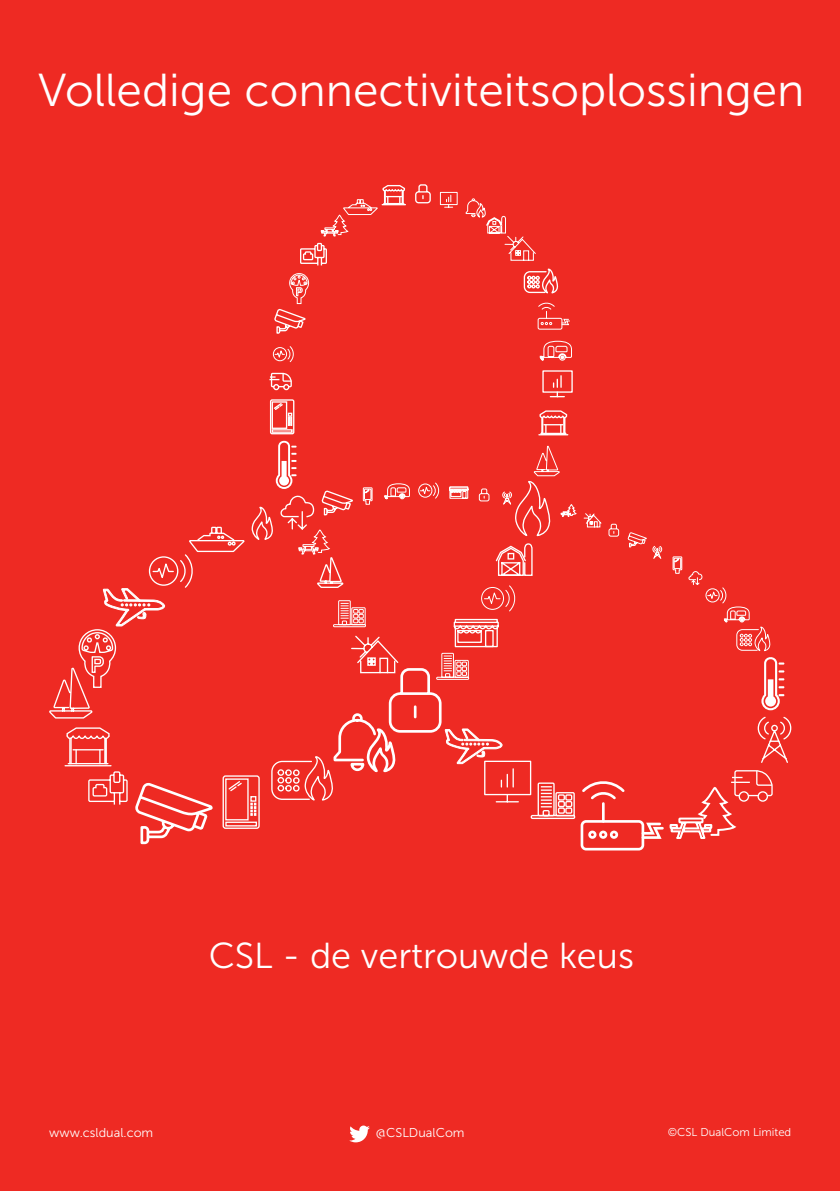
<style>
.page{position:relative;width:840px;height:1191px;background:#fff}
.page>*{position:absolute;margin:0;border:0;box-sizing:border-box;transform-origin:0 0}
.t1{font:46px "Museo Sans 300";color:#fff}
.t2{font:42.4px "Museo Sans 300";letter-spacing:.05em;color:#fff}
.t3{font:36px "Museo Sans 300";color:#fff}
.t4{font:34px "Museo Sans 300";letter-spacing:.05em;color:#fff}
.t5{font:12.8px "Museo Sans 300";color:#fff}
.t6{font:11.4px "Museo Sans 300";color:#fff}
</style>
<div class="page">
<div style="left:0;top:0;width:839px;height:1191px;background:#ee2a23"></div>
<div style="left:439px;top:192px;width:18px;height:13px;border:1px solid #fff"></div>
<svg style="left:444px;top:195px;width:8px;height:13px"></svg>
<div style="left:273px;top:347px;width:14px;height:14px;border:1px solid #fff;border-radius:50%"></div>
<svg style="left:274px;top:346px;width:20px;height:17px"></svg>
<svg style="left:523px;top:268px;width:36px;height:26px"></svg>
<svg style="left:539px;top:340px;width:33px;height:21px"></svg>
<div style="left:537px;top:318px;width:25px;height:12px;border:1px solid #fff;border-radius:2px"></div>
<svg style="left:537px;top:302px;width:33px;height:24px"></svg>
<svg style="left:415px;top:184px;width:16px;height:20px"></svg>
<svg style="left:274px;top:185px;width:132px;height:149px"></svg>
<svg style="left:465px;top:198px;width:71px;height:63px"></svg>
<svg style="left:64px;top:372px;width:720px;height:478px"></svg>
<svg style="left:349px;top:1125px;width:20px;height:17px"></svg>
<p class="t1" style="left:38px;top:65px;width:767px">Volledige connectiviteitsoplossingen</p>
<p class="t2" style="left:70px;top:70px;width:705px">Complete Connectivity Solutions</p>
<p class="t3" style="left:208px;top:936px;width:426px">CSL - de vertrouwde keus</p>
<p class="t4" style="left:211px;top:937px;width:419px">CSL - the trusted choice</p>
<p class="t5" style="left:49px;top:1125px;width:105px">www.csldual.com</p>
<p class="t5" style="left:376px;top:1125px;width:90px">@CSLDualCom</p>
<p class="t6" style="left:667px;top:1126px;width:125px">©CSL DualCom Limited</p>
</div>
